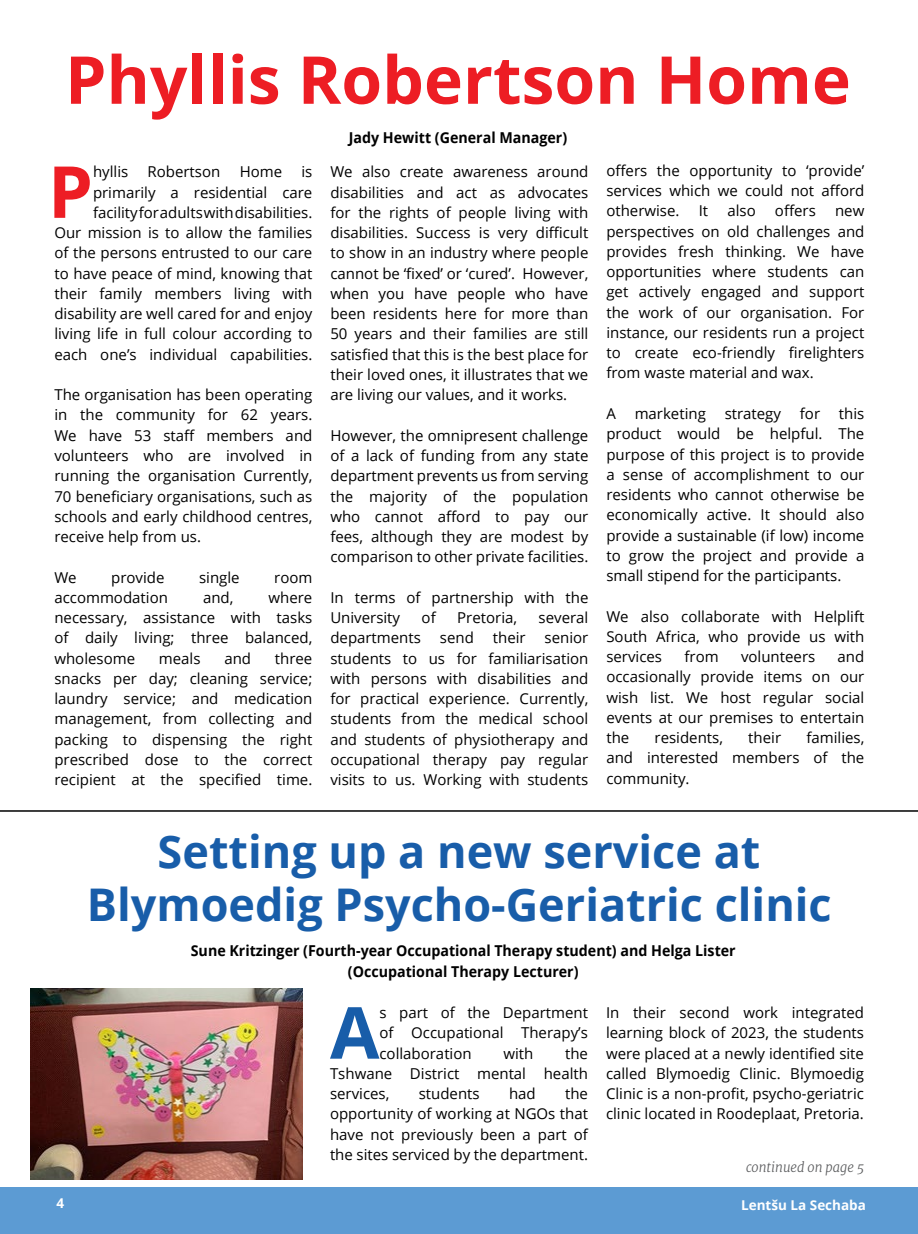
<style>
.page{position:relative;width:918px;height:1234px;background:#fff}
.page>*{position:absolute;margin:0;border:0;box-sizing:border-box;transform-origin:0 0}
.t1{font:700 71.7px "Open Sans";color:#ed1d24}
.t2{font:700 71.7px "Open Sans";color:#185da9}
.t3{font:700 66px "Open Sans";color:#ed1d24}
.t4{font:700 45px/52.5px "Open Sans";color:#185da9;text-align:center}
.t5{font:15px/20.2px "Open Sans";color:#000;text-align:justify}
.t6{font:700 15px/21px "Open Sans";color:#000;text-align:center;scale:.95 1}
.t7{font:700 13.5px "Open Sans";color:#fff}
.t8{font:italic 300 13.5px "Merriweather";color:#58595b;scale:.95 1}
</style>
<div class="page">
<div style="left:0;top:1187px;width:918px;height:46px;background:#5c9bd3"></div>
<hr style="left:0;top:810px;width:918px;height:1px;background:#000">
<img style="left:31px;top:988px;width:272px;height:191px">
<h2 class="t3" style="left:65px;top:33px;width:787px">Phyllis Robertson Home</h2>
<p class="t6" style="left:349px;top:126px;width:231px">Jady Hewitt (General Manager)</p>
<p class="t5" style="left:330px;top:161px;width:260px">We also create awareness around disabilities and act as advocates for the rights of people living with disabilities. Success is very difficult to show in an industry where people cannot be ‘fixed’ or ‘cured’. However, when you have people who have been residents here for more than 50 years and their families are still satisfied that this is the best place for their loved ones, it illustrates that we are living our values, and it works.</p>
<p class="t5" style="left:330px;top:424px;width:260px">However, the omnipresent challenge of a lack of funding from any state department prevents us from serving the majority of the population who cannot afford to pay our fees, although they are modest by comparison to other private facilities.</p>
<p class="t5" style="left:330px;top:586px;width:260px">In terms of partnership with the<br>University</p>
<p class="t5" style="left:606px;top:160px;width:260px">offers the opportunity to ‘provide’ services which we could not afford otherwise.</p>
<h1 class="t1" style="left:48px;top:141px;width:47px">P</h1>
<p class="t5" style="left:93px;top:161px;width:37px">hyllis</p>
<p class="t5" style="left:148px;top:161px;width:74px">Robertson</p>
<p class="t5" style="left:240px;top:161px;width:44px">Home</p>
<p class="t5" style="left:54px;top:161px;width:260px;text-align:right">is<br>primarily a residential care facility for adults with disabilities.<br>Our mission is to allow the families of the persons entrusted to our care to have peace of mind, knowing that their family members living with disability are well cared for and enjoy living life in full colour according to each one’s individual capabilities.</p>
<p class="t5" style="left:54px;top:384px;width:260px">The organisation has been operating in the community for 62 years.<br>We have 53 staff members and volunteers who are involved in running the organisation Currently, 70 beneficiary organisations, such as schools and early childhood centres, receive help from us.</p>
<p class="t5" style="left:54px;top:566px;width:24px">We</p>
<p class="t5" style="left:111px;top:566px;width:55px">provide</p>
<p class="t5" style="left:199px;top:566px;width:42px">single</p>
<p class="t5" style="left:274px;top:566px;width:40px">room</p>
<p class="t5" style="left:54px;top:586px;width:115px">accommodation</p>
<p class="t5" style="left:203px;top:586px;width:32px">and,</p>
<p class="t5" style="left:699px;top:200px;width:11px">It</p>
<p class="t5" style="left:727px;top:200px;width:30px">also</p>
<p class="t5" style="left:775px;top:200px;width:42px">offers</p>
<p class="t5" style="left:606px;top:200px;width:260px;text-indent:229px">new perspectives on old challenges and provides fresh thinking. We have opportunities where students can get actively engaged and support the work of our organisation. For instance, our residents run a project to create eco-friendly firelighters from waste material and wax.</p>
<p class="t5" style="left:606px;top:403px;width:11px">A</p>
<p class="t5" style="left:635px;top:403px;width:73px">marketing</p>
<p class="t5" style="left:725px;top:403px;width:58px">strategy</p>
<p class="t5" style="left:800px;top:403px;width:22px">for</p>
<p class="t5" style="left:606px;top:403px;width:260px;text-indent:233px">this product would be helpful. The purpose of this project is to provide a sense of accomplishment to our residents who cannot otherwise be economically active. It should also provide a sustainable (if low) income to grow the project and provide a small stipend for the participants.</p>
<p class="t5" style="left:606px;top:605px;width:260px">We also collaborate with Helplift South Africa, who provide us with services</p>
<p class="t5" style="left:54px;top:586px;width:260px;text-indent:214px">where necessary, assistance with tasks of daily living; three balanced, wholesome</p>
<p class="t5" style="left:422px;top:607px;width:16px">of</p>
<p class="t5" style="left:457px;top:607px;width:61px">Pretoria,</p>
<p class="t5" style="left:539px;top:607px;width:51px">several</p>
<p class="t5" style="left:330px;top:627px;width:92px">departments</p>
<p class="t5" style="left:440px;top:627px;width:35px">send</p>
<p class="t5" style="left:493px;top:627px;width:34px">their</p>
<p class="t5" style="left:330px;top:627px;width:260px;text-indent:214px">senior students to us for familiarisation with persons with disabilities and for practical experience. Currently, students from the medical school and students of physiotherapy and occupational therapy pay regular visits to us. Working with students</p>
<p class="t5" style="left:684px;top:646px;width:36px">from</p>
<p class="t5" style="left:741px;top:646px;width:76px">volunteers</p>
<p class="t5" style="left:606px;top:646px;width:260px;text-indent:231px">and occasionally provide items on our wish list. We host regular social events at our premises to entertain the</p>
<p class="t5" style="left:54px;top:647px;width:260px;text-indent:221px">three snacks per day; cleaning service; laundry service; and medication management, from collecting and packing to dispensing the right prescribed dose to the correct recipient at the specified time.</p>
<p class="t5" style="left:159px;top:647px;width:43px">meals</p>
<p class="t5" style="left:224px;top:647px;width:28px">and</p>
<p class="t5" style="left:606px;top:727px;width:260px;text-indent:200px">families, and interested members of the community.</p>
<p class="t5" style="left:655px;top:727px;width:70px">residents,</p>
<p class="t5" style="left:748px;top:727px;width:34px">their</p>
<h3 class="t4" style="left:87px;top:824px;width:746px">Setting up a new service at<br>Blymoedig Psycho-Geriatric clinic</h3>
<p class="t6" style="left:191px;top:939px;width:575px">Sune Kritzinger (Fourth-year Occupational Therapy student) and Helga Lister (Occupational Therapy Lecturer)</p>
<h1 class="t2" style="left:330px;top:981px;width:51px">A</h1>
<p class="t5" style="left:379px;top:1001px;width:210px">s part of the Department of Occupational Therapy’s collaboration</p>
<p class="t5" style="left:606px;top:1001px;width:260px">In their second work integrated learning block of 2023, the students were placed at a newly identified site called Blymoedig Clinic. Blymoedig Clinic is a non-profit, psycho-geriatric clinic located in Roodeplaat, Pretoria.</p>
<p class="t8" style="left:746px;top:1158px;width:126px">continued on page 5</p>
<p class="t5" style="left:330px;top:1042px;width:260px;text-indent:235px">the Tshwane District mental health services,</p>
<p class="t5" style="left:503px;top:1042px;width:31px">with</p>
<p class="t5" style="left:330px;top:1082px;width:260px;text-indent:235px">the opportunity of working at NGOs that have not previously been a part of the sites serviced by the department.</p>
<p class="t5" style="left:419px;top:1082px;width:62px">students</p>
<p class="t5" style="left:509px;top:1082px;width:28px">had</p>
<p class="t7" style="left:57px;top:1193px;width:9px">4</p>
<p class="t7" style="left:741px;top:1195px;width:126px">Lentšu La Sechaba</p>
</div>
